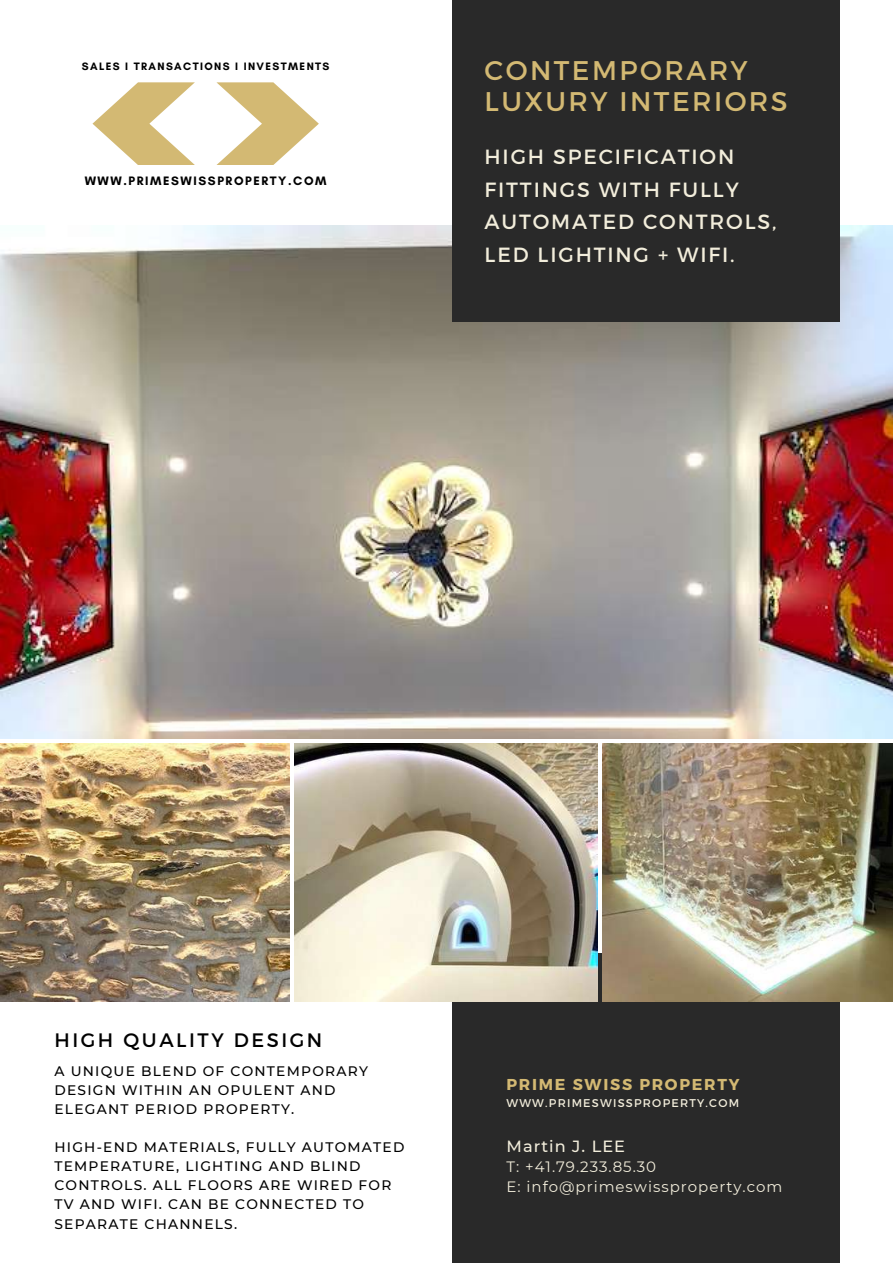
<style>
.page{position:relative;width:893px;height:1264px;background:#fff}
.page>*{position:absolute;margin:0;border:0;box-sizing:border-box;transform-origin:0 0}
.t1{font:27px/31.5px "Montserrat";letter-spacing:.09em;color:#d3b973}
.t2{font:20.55px/32.5px "Montserrat";letter-spacing:.09em;color:#f2eddb}
.t3{font:19.5px "Montserrat";letter-spacing:.13em;color:#000}
.t4{font:500 16.2px "Montserrat";letter-spacing:.065em;color:#f2eddb}
.t5{font:700 15.75px "Montserrat";letter-spacing:.11em;color:#d3b973}
.t6{font:15px/20.2px "Montserrat";letter-spacing:.065em;color:#f2eddb}
.t7{font:500 13.8px/19px "Montserrat";letter-spacing:.09em;color:#000}
.t8{font:700 12.45px "Glacial Indifference";letter-spacing:.125em;color:#000}
.t9{font:11.25px "Montserrat";letter-spacing:.11em;color:#f2eddb}
.t10{font:700 10.95px "Glacial Indifference";letter-spacing:.125em;color:#000}
</style>
<div class="page">
<div style="left:452px;top:953px;width:387px;height:309px;background:#292929"></div>
<img style="left:0;top:225px;width:892px;height:513px">
<img style="left:0;top:743px;width:289px;height:258px">
<img style="left:295px;top:743px;width:302px;height:258px">
<img style="left:602px;top:743px;width:290px;height:258px">
<svg style="left:216px;top:82px;width:103px;height:83px"></svg>
<svg style="left:92px;top:82px;width:103px;height:83px"></svg>
<div style="left:452px;top:0;width:387px;height:322px;background:#292929"></div>
<p class="t10" style="left:82px;top:60px;width:249px">SALES I TRANSACTIONS I INVESTMENTS</p>
<h1 class="t1" style="left:484px;top:53px;width:304px">CONTEMPORARY<br>LUXURY INTERIORS</h1>
<h2 class="t2" style="left:484px;top:139px;width:293px">HIGH SPECIFICATION<br>FITTINGS WITH FULLY<br>AUTOMATED CONTROLS,<br>LED LIGHTING + WIFI.</h2>
<p class="t8" style="left:85px;top:173px;width:243px">WWW.PRIMESWISSPROPERTY.COM</p>
<h3 class="t3" style="left:54px;top:1027px;width:269px">HIGH QUALITY DESIGN</h3>
<p class="t7" style="left:54px;top:1061px;width:315px">A UNIQUE BLEND OF CONTEMPORARY<br>DESIGN WITHIN AN OPULENT AND<br>ELEGANT PERIOD PROPERTY.</p>
<p class="t7" style="left:54px;top:1137px;width:351px">HIGH-END MATERIALS, FULLY AUTOMATED<br>TEMPERATURE, LIGHTING AND BLIND<br>CONTROLS. ALL FLOORS ARE WIRED FOR<br>TV AND WIFI. CAN BE CONNECTED TO<br>SEPARATE CHANNELS.</p>
<p class="t4" style="left:506px;top:1135px;width:120px">Martin J. LEE</p>
<p class="t5" style="left:506px;top:1073px;width:234px">PRIME SWISS PROPERTY</p>
<p class="t9" style="left:506px;top:1095px;width:234px">WWW.PRIMESWISSPROPERTY.COM</p>
<p class="t6" style="left:506px;top:1156px;width:277px">T: +41.79.233.85.30<br>E: info@primeswissproperty.com</p>
</div>
